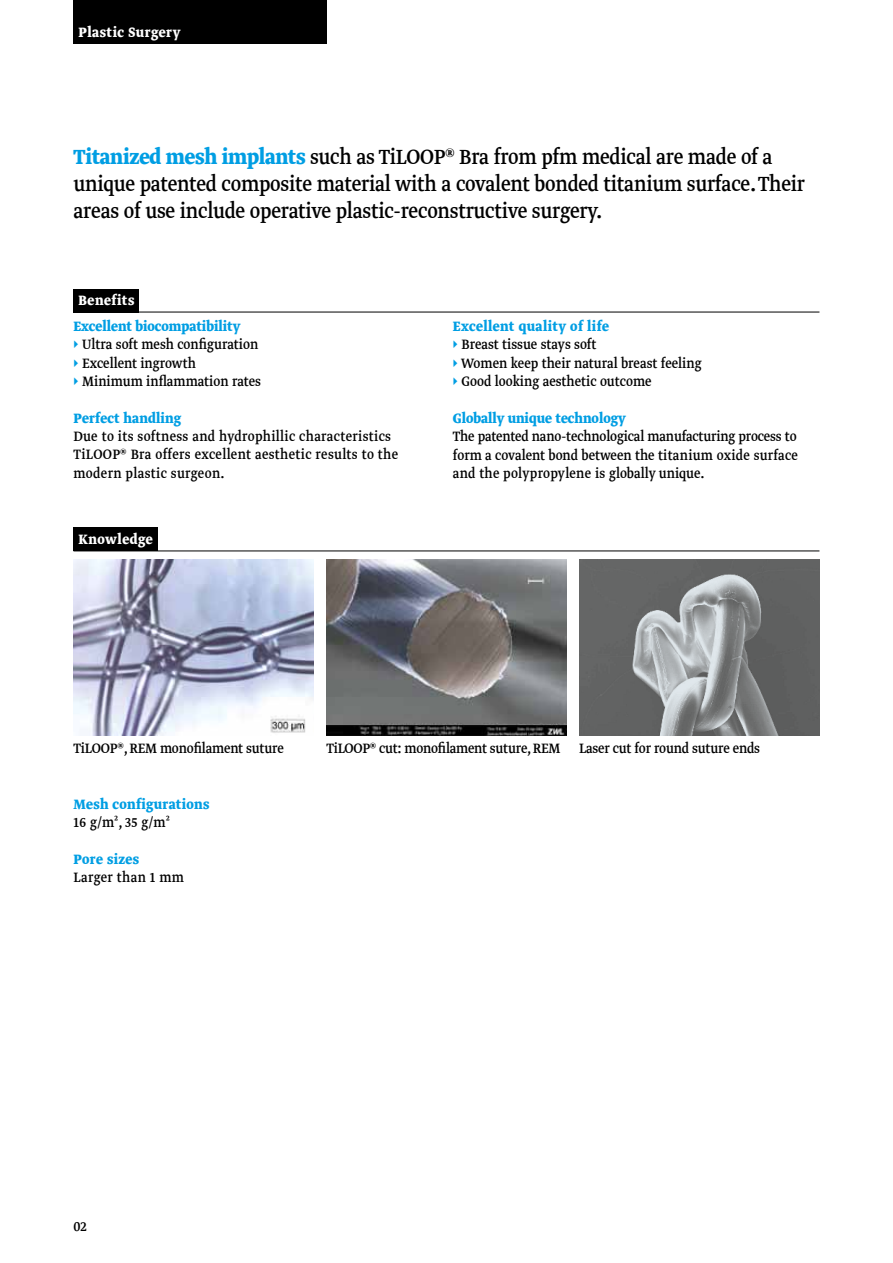
<style>
.page{position:relative;width:893px;height:1263px;background:#fff}
.page>*{position:absolute;margin:0;border:0;box-sizing:border-box;transform-origin:0 0}
.t1{font:24.3px/27px "pfmmedical";letter-spacing:-.01em;color:#000}
.t2{font:16.2px/18.5px "pfmmedical";color:#000}
.t3{font:16.2px/18.5px "pfmmedical";letter-spacing:.02em;color:#000}
.t4{font:700 16.2px "pfmmedical";letter-spacing:.01em;color:#009ee3}
.t5{font:700 16.2px "pfmmedical";letter-spacing:.03em;color:#fff}
.s1{font-weight:700;color:#009ee3}
.s2{color:#009ee3}
</style>
<div class="page">
<img style="left:326px;top:560px;width:241px;height:175px">
<img style="left:74px;top:560px;width:240px;height:175px">
<img style="left:579px;top:560px;width:240px;height:175px">
<hr style="left:74px;top:551px;width:745px;height:1px;background:#000">
<hr style="left:74px;top:312px;width:745px;height:1px;background:#000">
<div style="left:74px;top:0;width:253px;height:44px;background:#000"></div>
<div style="left:74px;top:527px;width:84px;height:24px;background:#000"></div>
<div style="left:74px;top:289px;width:65px;height:23px;background:#000"></div>
<p class="t5" style="left:79px;top:21px;width:103px">Plastic Surgery</p>
<h1 class="t1" style="left:74px;top:144px;width:733px"><span class="s1">Titanized mesh implants</span> such as TiLOOP® Bra from pfm medical are made of a unique patented composite material with a covalent bonded titanium surface. Their areas of use include operative plastic-reconstructive surgery.</h1>
<p class="t5" style="left:79px;top:290px;width:57px">Benefits</p>
<p class="t2" style="left:74px;top:317px;width:189px"><span class="s1">Excellent biocompatibility<br></span><span class="s2">▸</span> Ultra soft mesh configuration <span class="s2">▸</span> Excellent ingrowth<br><span class="s2">▸</span> Minimum inflammation rates</p>
<p class="t4" style="left:74px;top:407px;width:109px">Perfect handling</p>
<p class="t3" style="left:74px;top:428px;width:326px">Due to its softness and hydrophillic characteristics<br>TiLOOP® Bra offers excellent aesthetic results to the modern plastic surgeon.</p>
<p class="t5" style="left:79px;top:528px;width:76px">Knowledge</p>
<p class="t2" style="left:453px;top:317px;width:250px"><span class="s1">Excellent quality of life<br></span><span class="s2">▸</span> Breast tissue stays soft<br><span class="s2">▸</span> Women keep their natural breast feeling <span class="s2">▸</span> Good looking aesthetic outcome</p>
<p class="t4" style="left:453px;top:407px;width:175px">Globally unique technology</p>
<p class="t2" style="left:453px;top:428px;width:347px;text-align:justify">The patented nano-technological manufacturing process to form a covalent bond between the titanium oxide surface and the polypropylene is globally unique.</p>
<p class="t2" style="left:74px;top:740px;width:212px">TiLOOP®, REM monofilament suture</p>
<p class="t2" style="left:326px;top:740px;width:435px">TiLOOP® cut: monofilament suture, REM Laser cut for round suture ends</p>
<p class="t4" style="left:74px;top:793px;width:137px">Mesh configurations</p>
<p class="t2" style="left:74px;top:813px;width:98px">16 g/m², 35 g/m²</p>
<p class="t4" style="left:74px;top:848px;width:67px">Pore sizes</p>
<p class="t3" style="left:74px;top:868px;width:112px">Larger than 1 mm</p>
<p class="t2" style="left:74px;top:1218px;width:15px">02</p>
</div>
